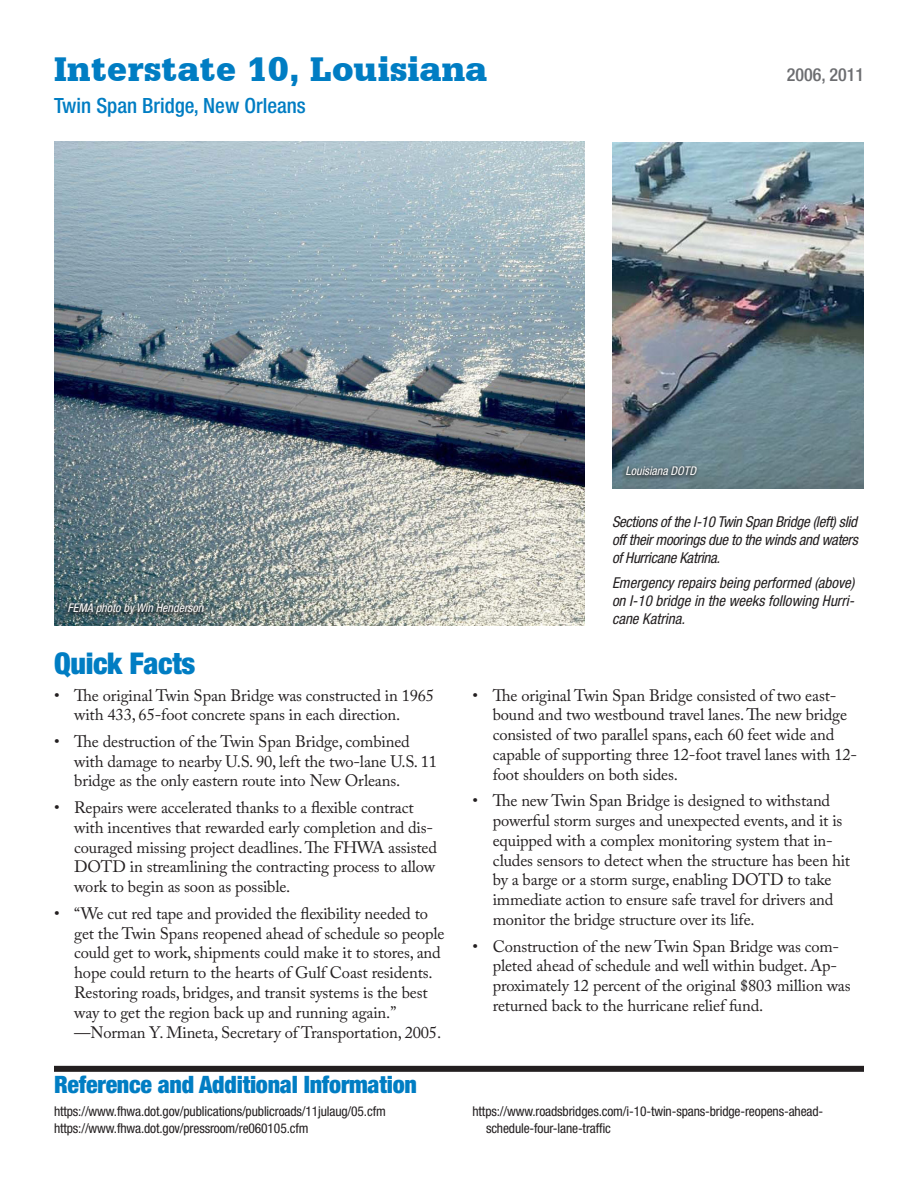
<style>
.page{position:relative;width:918px;height:1188px;background:#fff}
.page>*{position:absolute;margin:0;border:0;box-sizing:border-box;transform-origin:0 0}
.t1{font:900 36px "Serifa BT";color:#007dc3}
.t2{font:900 condensed 30px "Helvetica Neue LT Std";letter-spacing:-.01em;color:#007dc3}
.t3{font:900 condensed 24px "Helvetica Neue LT Std";letter-spacing:-.01em;color:#007dc3}
.t4{font:500 condensed 21px "Helvetica Neue LT Std";color:#007dc3}
.t5{font:500 condensed 18px "Helvetica Neue LT Std";color:#6c6d70}
.t6{font:16.5px/19.8px "Adobe Caslon Pro";letter-spacing:-.01em;color:#231f20}
.t7{font:italic condensed 15px/18px "Helvetica Neue LT Std";letter-spacing:-.005em;color:#231f20;text-align:justify}
.t8{font:condensed 13.5px/16.2px "Helvetica Neue LT Std";letter-spacing:-.01em;color:#231f20}
.t9{font:italic condensed 12px "Helvetica Neue LT Std";color:#fff}
</style>
<div class="page">
<img style="left:54px;top:142px;width:531px;height:484px">
<div style="left:63px;top:603px;width:142px;height:17px;background:#231f20;opacity:.75"></div>
<div style="left:66px;top:601px;width:141px;height:16px;background:#231f20;opacity:.75"></div>
<img style="left:612px;top:143px;width:252px;height:345px">
<div style="left:621px;top:465px;width:77px;height:16px;background:#637c84"></div>
<div style="left:624px;top:464px;width:76px;height:14px;background:#231f20;opacity:.75"></div>
<div style="left:54px;top:1066px;width:810px;height:6px;background:#231f20"></div>
<p class="t1" style="left:54px;top:47px;width:435px">Interstate 10, Louisiana</p>
<p class="t5" style="left:787px;top:64px;width:79px">2006, 2011</p>
<p class="t4" style="left:54px;top:93px;width:253px">Twin Span Bridge, New Orleans</p>
<p class="t9" style="left:68px;top:601px;width:137px">FEMA photo by Win Henderson</p>
<p class="t2" style="left:54px;top:645px;width:143px">Quick Facts</p>
<p class="t6" style="left:74px;top:685px;width:361px;text-indent:-20px">• The original Twin Span Bridge was constructed in 1965 with 433, 65-foot concrete spans in each direction.</p>
<p class="t6" style="left:74px;top:731px;width:364px;text-indent:-20px">• The destruction of the Twin Span Bridge, combined with damage to nearby U.S. 90, left the two-lane U.S. 11 bridge as the only eastern route into New Orleans.</p>
<p class="t6" style="left:74px;top:797px;width:364px;text-indent:-20px">• Repairs were accelerated thanks to a flexible contract with incentives that rewarded early completion and dis&shy;couraged missing project deadlines. The FHWA assisted DOTD in streamlining the contracting process to allow work to begin as soon as possible.</p>
<p class="t6" style="left:74px;top:903px;width:372px;text-indent:-20px">• “We cut red tape and provided the flexibility needed to get the Twin Spans reopened ahead of schedule so people could get to work, shipments could make it to stores, and hope could return to the hearts of Gulf Coast residents.<br>Restoring roads, bridges, and transit systems is the best way to get the region back up and running again.” —Norman Y. Mineta, Secretary of Transportation, 2005.</p>
<p class="t3" style="left:54px;top:1070px;width:364px">Reference and Additional Information</p>
<p class="t8" style="left:54px;top:1103px;width:333px">https://www.fhwa.dot.gov/publications/publicroads/11julaug/05.cfm</p>
<p class="t8" style="left:54px;top:1120px;width:256px">https://www.fhwa.dot.gov/pressroom/re060105.cfm</p>
<p class="t9" style="left:626px;top:464px;width:72px">Louisiana DOTD</p>
<p class="t7" style="left:612px;top:514px;width:247px">Sections of the I-10 Twin Span Bridge (left) slid off their moorings due to the winds and waters of Hurricane Katrina.</p>
<p class="t7" style="left:612px;top:574px;width:244px">Emergency repairs being performed (above) on I-10 bridge in the weeks following Hurri&shy;cane Katrina.</p>
<p class="t6" style="left:493px;top:685px;width:366px;text-indent:-20px">• The original Twin Span Bridge consisted of two east&shy;bound and two westbound travel lanes. The new bridge consisted of two parallel spans, each 60 feet wide and capable of supporting three 12-foot travel lanes with 12- foot shoulders on both sides.</p>
<p class="t6" style="left:493px;top:791px;width:359px;text-indent:-20px">• The new Twin Span Bridge is designed to withstand powerful storm surges and unexpected events, and it is equipped with a complex monitoring system that in&shy;cludes sensors to detect when the structure has been hit by a barge or a storm surge, enabling DOTD to take immediate action to ensure safe travel for drivers and monitor the bridge structure over its life.</p>
<p class="t6" style="left:493px;top:936px;width:359px;text-indent:-20px">• Construction of the new Twin Span Bridge was com&shy;pleted ahead of schedule and well within budget. Ap&shy;proximately 12 percent of the original $803 million was returned back to the hurricane relief fund.</p>
<p class="t8" style="left:486px;top:1103px;width:339px;text-indent:-14px">https://www.roadsbridges.com/i-10-twin-spans-bridge-reopens-ahead&shy;schedule-four-lane-traffic</p>
</div>
